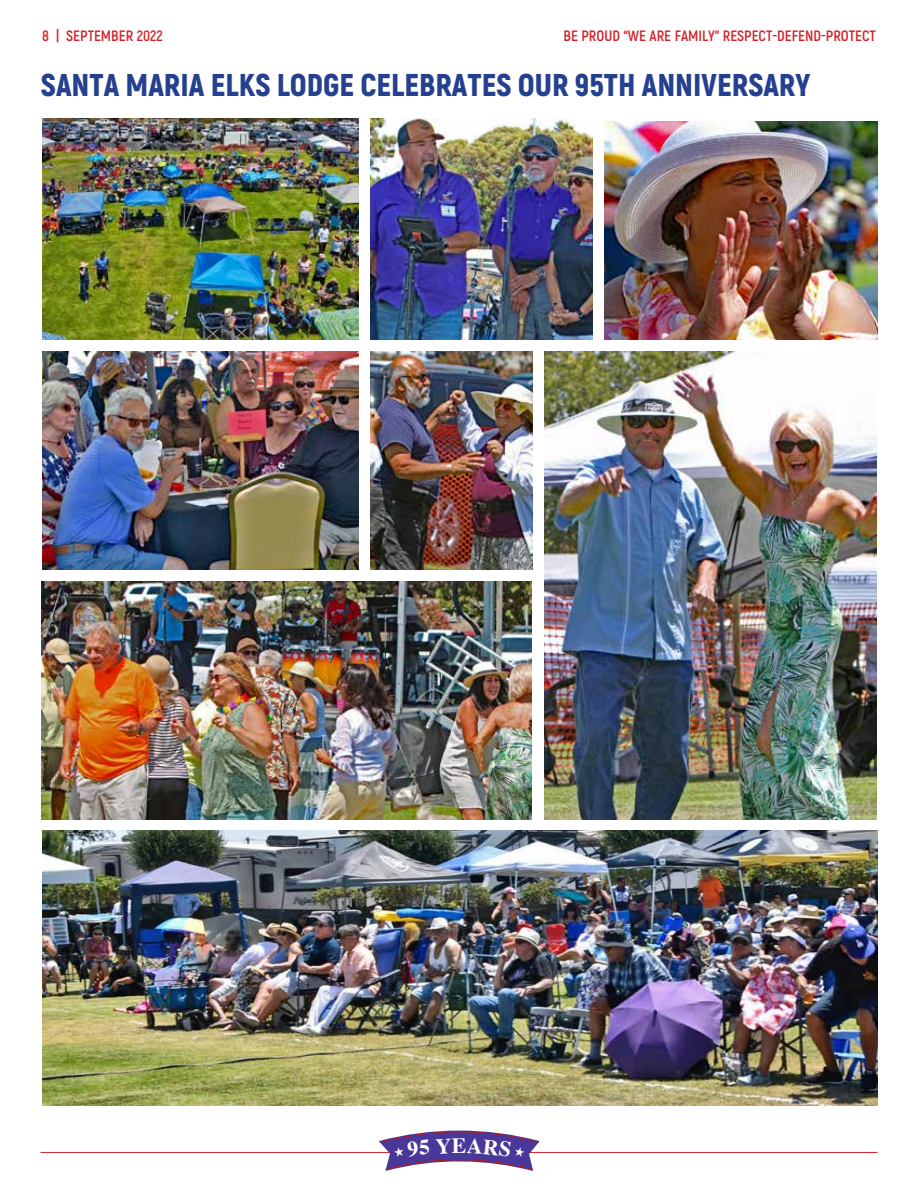
<style>
.page{position:relative;width:918px;height:1188px;background:#fff}
.page>*{position:absolute;margin:0;border:0;box-sizing:border-box;transform-origin:0 0}
.t1{font:900 31.5px "Akrobat";color:#25408f}
.t2{font:700 21.75px "Times";color:#fff}
.t3{font:700 15px "Akrobat";color:#d2232a}
</style>
<div class="page">
<hr style="left:40px;top:1152px;width:838px;height:1px;background:#d2232a">
<svg style="left:380px;top:1128px;width:159px;height:15px"></svg>
<img style="left:42px;top:118px;width:317px;height:221px">
<img style="left:42px;top:352px;width:317px;height:218px">
<img style="left:371px;top:118px;width:221px;height:221px">
<img style="left:41px;top:582px;width:491px;height:237px">
<img style="left:605px;top:122px;width:273px;height:217px">
<img style="left:371px;top:352px;width:162px;height:218px">
<img style="left:544px;top:352px;width:333px;height:467px">
<img style="left:42px;top:830px;width:836px;height:276px">
<svg style="left:379px;top:1131px;width:160px;height:40px"></svg>
<p class="t3" style="left:42px;top:26px;width:122px">8 | SEPTEMBER 2022</p>
<p class="t3" style="left:563px;top:26px;width:314px">BE PROUD “WE ARE FAMILY” RESPECT-DEFEND-PROTECT</p>
<h1 class="t1" style="left:41px;top:64px;width:771px">SANTA MARIA ELKS LODGE CELEBRATES OUR 95TH ANNIVERSARY</h1>
<h2 class="t2" style="left:452px;top:1125px;width:16px">E</h2>
</div>
